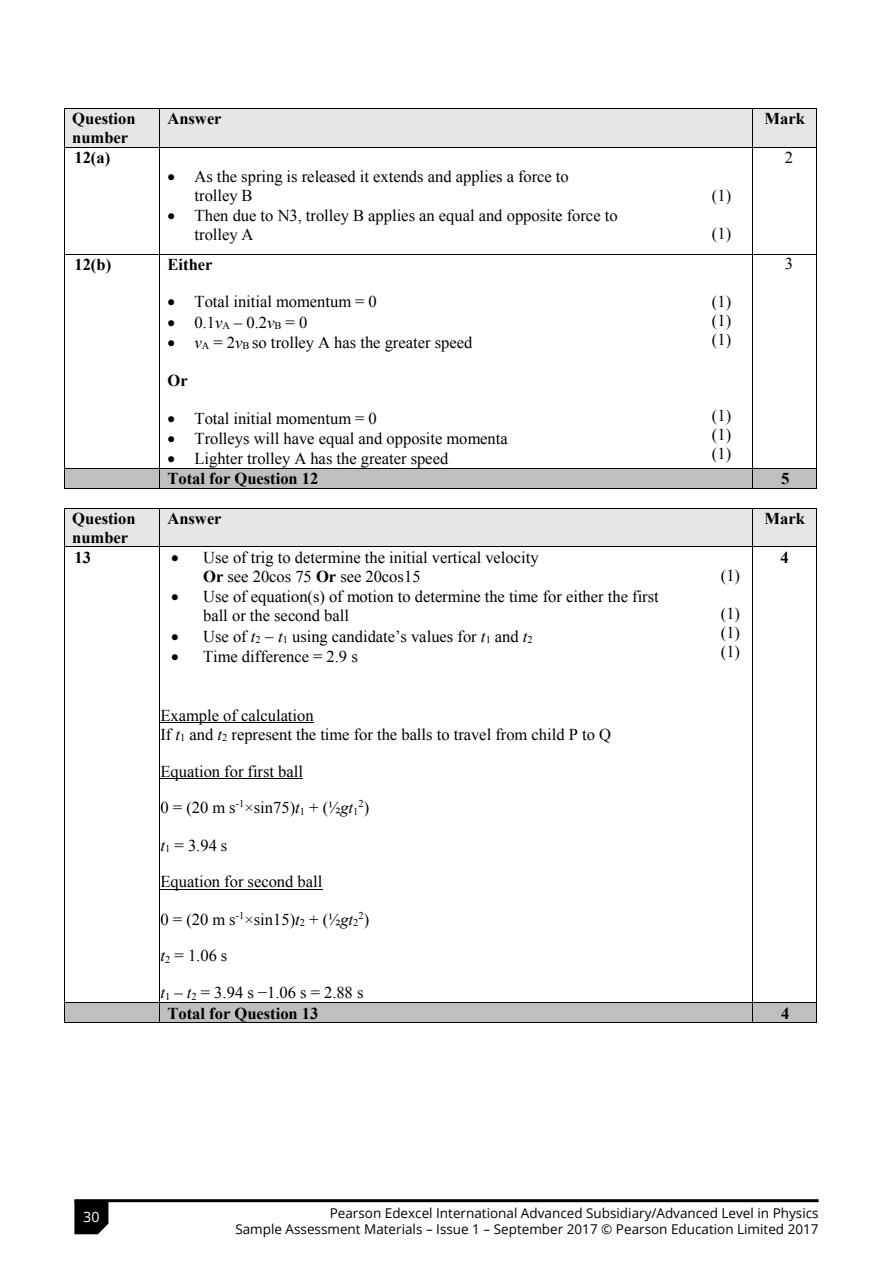
<style>
.page{position:relative;width:893px;height:1263px;background:#fff}
.page>*{position:absolute;margin:0;border:0;box-sizing:border-box;transform-origin:0 0}
.t1{font:16.5px/19px "Times New Roman";color:#000}
.t2{font:700 16.5px/19px "Times New Roman";color:#000}
.t3{font:14.25px "Open Sans";color:#fff}
.t4{font:13.5px/16.5px "Open Sans";color:#000;text-align:right}
.t5{font:10.5px "Times New Roman";color:#000}
.s1{font-style:italic}
.s2{font-weight:700}
.s3{font-size:16.5px}
</style>
<div class="page">
<div style="left:64px;top:109px;width:95px;height:38px;background:#e6e6e6"></div>
<div style="left:160px;top:109px;width:522px;height:38px;background:#e6e6e6"></div>
<div style="left:682px;top:109px;width:70px;height:38px;background:#e6e6e6"></div>
<div style="left:753px;top:109px;width:63px;height:38px;background:#e6e6e6"></div>
<hr style="left:64px;top:108px;width:95px;height:1px;background:#000">
<hr style="left:160px;top:108px;width:522px;height:1px;background:#000">
<hr style="left:683px;top:108px;width:69px;height:1px;background:#000">
<hr style="left:753px;top:108px;width:63px;height:1px;background:#000">
<hr style="left:64px;top:109px;width:1px;height:38px;background:#000">
<hr style="left:159px;top:109px;width:1px;height:38px;background:#000">
<hr style="left:752px;top:109px;width:1px;height:38px;background:#000">
<hr style="left:816px;top:109px;width:1px;height:38px;background:#000">
<hr style="left:64px;top:147px;width:95px;height:1px;background:#000">
<hr style="left:160px;top:147px;width:522px;height:1px;background:#000">
<hr style="left:683px;top:147px;width:69px;height:1px;background:#000">
<hr style="left:753px;top:147px;width:63px;height:1px;background:#000">
<hr style="left:64px;top:148px;width:1px;height:106px;background:#000">
<hr style="left:159px;top:148px;width:1px;height:106px;background:#000">
<hr style="left:752px;top:148px;width:1px;height:106px;background:#000">
<hr style="left:816px;top:148px;width:1px;height:106px;background:#000">
<hr style="left:64px;top:254px;width:95px;height:1px;background:#000">
<hr style="left:160px;top:254px;width:522px;height:1px;background:#000">
<hr style="left:683px;top:254px;width:69px;height:1px;background:#000">
<hr style="left:753px;top:254px;width:63px;height:1px;background:#000">
<hr style="left:64px;top:254px;width:1px;height:214px;background:#000">
<hr style="left:159px;top:254px;width:1px;height:214px;background:#000">
<hr style="left:752px;top:254px;width:1px;height:214px;background:#000">
<hr style="left:816px;top:254px;width:1px;height:214px;background:#000">
<div style="left:64px;top:469px;width:95px;height:19px;background:#bfbfbf"></div>
<div style="left:160px;top:469px;width:522px;height:19px;background:#bfbfbf"></div>
<div style="left:682px;top:469px;width:70px;height:19px;background:#bfbfbf"></div>
<div style="left:753px;top:469px;width:63px;height:19px;background:#bfbfbf"></div>
<hr style="left:64px;top:468px;width:95px;height:1px;background:#000">
<hr style="left:160px;top:468px;width:522px;height:1px;background:#000">
<hr style="left:683px;top:468px;width:69px;height:1px;background:#000">
<hr style="left:753px;top:468px;width:63px;height:1px;background:#000">
<svg style="left:64px;top:469px;width:1px;height:19px"></svg>
<hr style="left:64px;top:488px;width:95px;height:1px;background:#000">
<svg style="left:159px;top:468px;width:1px;height:21px"></svg>
<hr style="left:160px;top:488px;width:522px;height:1px;background:#000">
<hr style="left:682px;top:488px;width:70px;height:1px;background:#000">
<svg style="left:752px;top:468px;width:1px;height:21px"></svg>
<hr style="left:753px;top:488px;width:63px;height:1px;background:#000">
<svg style="left:816px;top:468px;width:1px;height:21px"></svg>
<div style="left:64px;top:509px;width:95px;height:38px;background:#e6e6e6"></div>
<div style="left:160px;top:509px;width:540px;height:38px;background:#e6e6e6"></div>
<div style="left:700px;top:509px;width:52px;height:38px;background:#e6e6e6"></div>
<div style="left:753px;top:509px;width:63px;height:38px;background:#e6e6e6"></div>
<hr style="left:64px;top:508px;width:95px;height:1px;background:#000">
<hr style="left:160px;top:508px;width:540px;height:1px;background:#000">
<hr style="left:700px;top:508px;width:52px;height:1px;background:#000">
<hr style="left:753px;top:508px;width:63px;height:1px;background:#000">
<hr style="left:64px;top:509px;width:1px;height:38px;background:#000">
<hr style="left:159px;top:509px;width:1px;height:38px;background:#000">
<hr style="left:752px;top:509px;width:1px;height:38px;background:#000">
<hr style="left:816px;top:509px;width:1px;height:38px;background:#000">
<hr style="left:160px;top:722px;width:154px;height:1px;background:#000">
<hr style="left:160px;top:778px;width:143px;height:1px;background:#000">
<hr style="left:160px;top:889px;width:162px;height:1px;background:#000">
<hr style="left:64px;top:547px;width:95px;height:1px;background:#000">
<hr style="left:160px;top:547px;width:540px;height:1px;background:#000">
<hr style="left:700px;top:547px;width:52px;height:1px;background:#000">
<hr style="left:753px;top:547px;width:63px;height:1px;background:#000">
<hr style="left:64px;top:547px;width:1px;height:455px;background:#000">
<hr style="left:159px;top:547px;width:1px;height:455px;background:#000">
<hr style="left:752px;top:547px;width:1px;height:455px;background:#000">
<hr style="left:816px;top:547px;width:1px;height:455px;background:#000">
<div style="left:64px;top:1003px;width:95px;height:19px;background:#bfbfbf"></div>
<div style="left:160px;top:1003px;width:522px;height:19px;background:#bfbfbf"></div>
<div style="left:682px;top:1003px;width:70px;height:19px;background:#bfbfbf"></div>
<div style="left:753px;top:1003px;width:63px;height:19px;background:#bfbfbf"></div>
<hr style="left:64px;top:1002px;width:95px;height:1px;background:#000">
<hr style="left:160px;top:1002px;width:522px;height:1px;background:#000">
<svg style="left:682px;top:1002px;width:18px;height:1px"></svg>
<hr style="left:700px;top:1002px;width:52px;height:1px;background:#000">
<hr style="left:753px;top:1002px;width:63px;height:1px;background:#000">
<svg style="left:64px;top:1003px;width:1px;height:19px"></svg>
<hr style="left:64px;top:1022px;width:95px;height:1px;background:#000">
<svg style="left:159px;top:1002px;width:1px;height:21px"></svg>
<hr style="left:160px;top:1022px;width:522px;height:1px;background:#000">
<hr style="left:682px;top:1022px;width:70px;height:1px;background:#000">
<svg style="left:752px;top:1002px;width:1px;height:21px"></svg>
<hr style="left:753px;top:1022px;width:63px;height:1px;background:#000">
<svg style="left:816px;top:1002px;width:1px;height:21px"></svg>
<hr style="left:74px;top:1199px;width:745px;height:3px;background:#000">
<svg style="left:74px;top:1200px;width:34px;height:34px"></svg>
<p class="t2" style="left:72px;top:109px;width:65px">Question number</p>
<p class="t2" style="left:167px;top:109px;width:56px">Answer</p>
<p class="t2" style="left:764px;top:109px;width:42px">Mark</p>
<p class="t2" style="left:74px;top:147px;width:37px">12(a)</p>
<p class="t1" style="left:194px;top:166px;width:376px;text-indent:-27px">• As the spring is released it extends and applies a force to trolley B</p>
<p class="t1" style="left:195px;top:206px;width:425px;text-indent:-27px">• Then due to N3, trolley B applies an equal and opposite force to trolley A</p>
<p class="t1" style="left:785px;top:147px;width:10px">2</p>
<p class="t1" style="left:712px;top:185px;width:21px">(1)</p>
<p class="t1" style="left:712px;top:223px;width:21px">(1)</p>
<p class="t2" style="left:74px;top:254px;width:38px">12(b)</p>
<p class="t2" style="left:167px;top:254px;width:47px">Either</p>
<p class="t1" style="left:167px;top:292px;width:211px">• Total initial momentum = 0</p>
<p class="t1" style="left:167px;top:312px;width:141px">• 0.1<span class="s1">v</span><sub>A</sub> – 0.2<span class="s1">v</span><sub>B</sub> = 0</p>
<p class="t1" style="left:167px;top:332px;width:306px">• <span class="s1">v</span><sub>A</sub> = 2<span class="s1">v</span><sub>B</sub> so trolley A has the greater speed</p>
<p class="t2" style="left:167px;top:371px;width:22px">Or</p>
<p class="t1" style="left:167px;top:409px;width:211px">• Total initial momentum = 0</p>
<p class="t1" style="left:167px;top:429px;width:342px">• Trolleys will have equal and opposite momenta</p>
<p class="t1" style="left:167px;top:449px;width:282px">• Lighter trolley A has the greater speed</p>
<p class="t1" style="left:712px;top:292px;width:21px;text-align:justify">(1) (1) (1)</p>
<p class="t1" style="left:712px;top:406px;width:21px;text-align:justify">(1) (1) (1)</p>
<p class="t1" style="left:785px;top:254px;width:10px">3</p>
<p class="t2" style="left:167px;top:469px;width:153px">Total for Question 12</p>
<p class="t2" style="left:781px;top:469px;width:10px">5</p>
<p class="t2" style="left:72px;top:508px;width:65px">Question number</p>
<p class="t2" style="left:167px;top:508px;width:56px">Answer</p>
<p class="t2" style="left:764px;top:508px;width:42px">Mark</p>
<p class="t2" style="left:74px;top:547px;width:18px">13</p>
<p class="t1" style="left:203px;top:548px;width:337px;text-indent:-32px">• Use of trig to determine the initial vertical velocity<br><span class="s2">Or</span> see 20cos 75 <span class="s2">Or</span> see 20cos15</p>
<p class="t1" style="left:203px;top:587px;width:457px;text-indent:-32px">• Use of equation(s) of motion to determine the time for either the first ball or the second ball</p>
<p class="t1" style="left:171px;top:626px;width:363px">• Use of <span class="s1">t</span><sub>2</sub> <span class="s1">t</span><sub>1</sub> using candidate’s values for <span class="s1">t</span><sub>1</sub> and <span class="s1">t</span><sub>2</sub></p>
<p class="t1" style="left:171px;top:646px;width:188px">• Time difference = 2.9 s</p>
<p class="t2" style="left:781px;top:547px;width:10px">4</p>
<p class="t1" style="left:721px;top:566px;width:21px">(1)</p>
<p class="t1" style="left:721px;top:604px;width:21px;text-align:justify">(1) (1) (1)</p>
<p class="t1" style="left:160px;top:705px;width:452px">Example of calculation<br>If <span class="s1">t</span><sub>1</sub> and <span class="s1">t</span><sub>2</sub> represent the time for the balls to travel from child P to Q</p>
<p class="t1" style="left:160px;top:761px;width:144px">Equation for first ball</p>
<p class="t1" style="left:160px;top:798px;width:200px">0 = (20 m s<sup>-1</sup>×sin75)<span class="s1">t</span><sub>1</sub> + (½<span class="s1">gt</span><sub>1</sub></p>
<p class="t5" style="left:359px;top:797px;width:12px">2<span class="s3">)</span></p>
<p class="t1" style="left:160px;top:835px;width:68px"><span class="s1">t</span><sub>1</sub> = 3.94 s</p>
<p class="t1" style="left:160px;top:872px;width:163px">Equation for second ball</p>
<p class="t1" style="left:160px;top:909px;width:200px">0 = (20 m s<sup>-1</sup>×sin15)<span class="s1">t</span><sub>2</sub> + (½<span class="s1">gt</span><sub>2</sub></p>
<p class="t5" style="left:359px;top:908px;width:12px">2<span class="s3">)</span></p>
<p class="t1" style="left:160px;top:946px;width:68px"><span class="s1">t</span><sub>2</sub> = 1.06 s</p>
<p class="t1" style="left:160px;top:983px;width:204px"><span class="s1">t</span><sub>1</sub> – <span class="s1">t</span><sub>2</sub> = 3.94 s −1.06 s = 2.88 s</p>
<p class="t2" style="left:167px;top:1003px;width:153px">Total for Question 13</p>
<p class="t2" style="left:781px;top:1003px;width:10px">4</p>
<p class="t3" style="left:83px;top:1207px;width:18px">30</p>
<p class="t4" style="left:235px;top:1204px;width:585px">Pearson Edexcel International Advanced Subsidiary/Advanced Level in Physics<br>Sample Assessment Materials – Issue 1 – September 2017 © Pearson Education Limited 2017</p>
</div>
